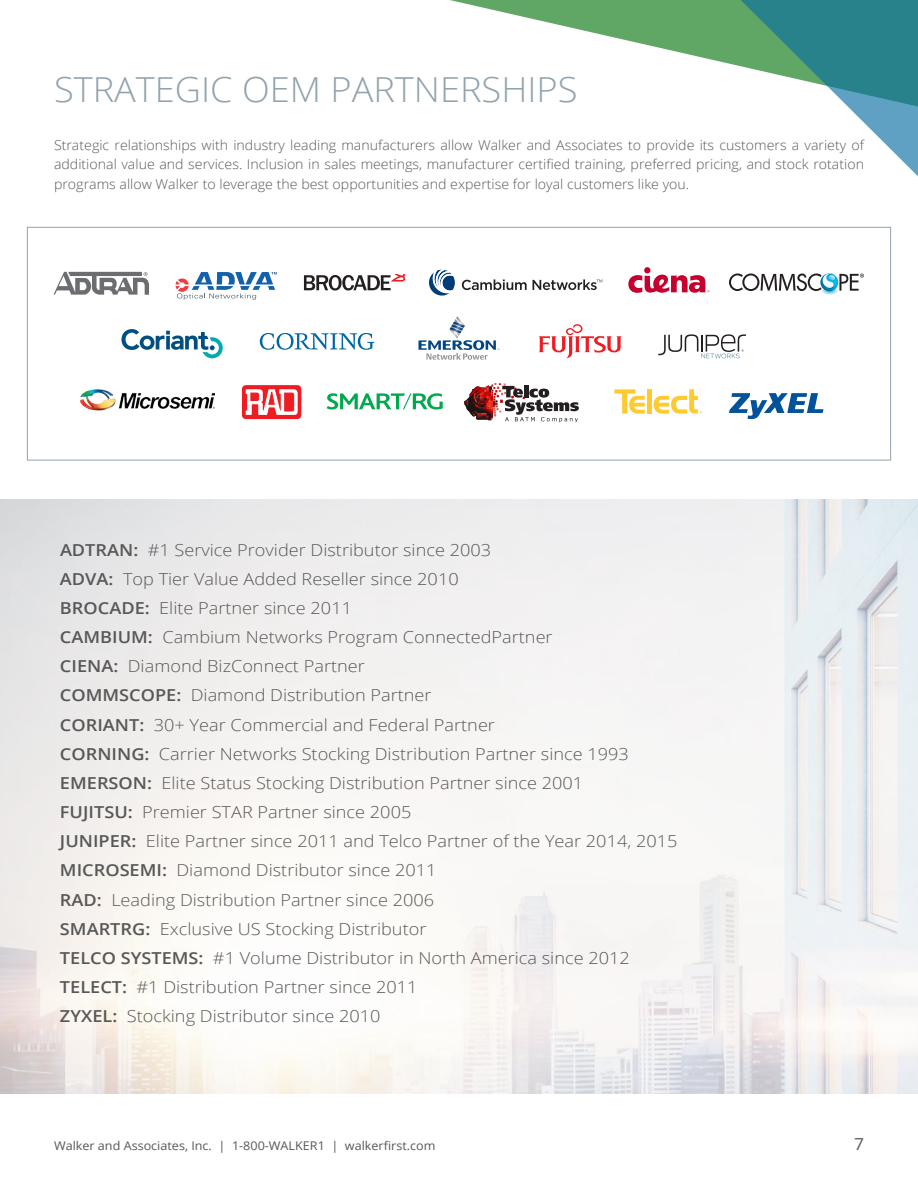
<style>
.page{position:relative;width:918px;height:1188px;background:#fff}
.page>*{position:absolute;margin:0;border:0;box-sizing:border-box;transform-origin:0 0}
.t1{font:300 34.5px "Open Sans";color:#92a3ad;scale:1.05 1}
.Main_Text{font:300 16.5px "Open Sans";color:#585858;scale:1.1 1}
.t2{font:16.5px "Open Sans";color:#585858;scale:1.05 1}
.Main_Text-2{font:300 13.5px/19.5px "Open Sans";color:#585858;text-align:justify;scale:1.05 1}
.t3{font:12px "Open Sans";color:#585858;scale:1.05 1}
.s1{font-weight:600}
</style>
<div class="page">
<svg style="left:450px;top:0;width:93px;height:22px"></svg>
<svg style="left:543px;top:0;width:375px;height:243px"></svg>
<img style="left:0;top:500px;width:918px;height:594px">
<svg style="left:304px;top:274px;width:100px;height:17px"></svg>
<svg style="left:54px;top:272px;width:95px;height:23px"></svg>
<svg style="left:176px;top:272px;width:101px;height:28px"></svg>
<svg style="left:462px;top:279px;width:140px;height:11px"></svg>
<svg style="left:429px;top:270px;width:26px;height:26px"></svg>
<svg style="left:628px;top:267px;width:81px;height:26px"></svg>
<svg style="left:122px;top:329px;width:101px;height:29px"></svg>
<svg style="left:260px;top:333px;width:115px;height:17px"></svg>
<svg style="left:539px;top:324px;width:83px;height:35px"></svg>
<svg style="left:419px;top:316px;width:81px;height:44px"></svg>
<svg style="left:658px;top:334px;width:88px;height:24px"></svg>
<svg style="left:729px;top:273px;width:135px;height:22px"></svg>
<svg style="left:654px;top:389px;width:48px;height:25px"></svg>
<div style="left:647px;top:389px;width:5px;height:25px;background:#ffca30"></div>
<svg style="left:614px;top:389px;width:31px;height:25px"></svg>
<img style="left:80px;top:389px;width:134px;height:22px">
<svg style="left:242px;top:385px;width:59px;height:34px"></svg>
<svg style="left:246px;top:390px;width:51px;height:24px"></svg>
<svg style="left:327px;top:393px;width:116px;height:17px"></svg>
<svg style="left:464px;top:383px;width:115px;height:39px"></svg>
<svg style="left:729px;top:393px;width:95px;height:26px"></svg>
<div style="left:27px;top:227px;width:864px;height:233px;border:1px solid #93a2b4"></div>
<p class="t1" style="left:54px;top:66px;width:500px">STRATEGIC OEM PARTNERSHIPS</p>
<p class="Main_Text-2" style="left:54px;top:135px;width:773px">Strategic relationships with industry leading manufacturers allow Walker and Associates to provide its customers a variety of additional value and services. Inclusion in sales meetings, manufacturer certified training, preferred pricing, and stock rotation programs allow Walker to leverage the best opportunities and expertise for loyal customers like you.</p>
<p class="Main_Text" style="left:60px;top:538px;width:394px"><span class="s1">ADTRAN:</span> #1 Service Provider Distributor since 2003</p>
<p class="Main_Text" style="left:60px;top:568px;width:364px"><span class="s1">ADVA:</span> Top Tier Value Added Reseller since 2010</p>
<p class="Main_Text" style="left:60px;top:597px;width:267px"><span class="s1">BROCADE:</span> Elite Partner since 2011</p>
<p class="Main_Text" style="left:60px;top:626px;width:449px"><span class="s1">CAMBIUM:</span> Cambium Networks Program ConnectedPartner</p>
<p class="Main_Text" style="left:60px;top:655px;width:279px"><span class="s1">CIENA:</span> Diamond BizConnect Partner</p>
<p class="Main_Text" style="left:60px;top:684px;width:339px"><span class="s1">COMMSCOPE:</span> Diamond Distribution Partner</p>
<p class="Main_Text" style="left:60px;top:713px;width:397px"><span class="s1">CORIANT:</span> 30+ Year Commercial and Federal Partner</p>
<p class="Main_Text" style="left:60px;top:742px;width:519px"><span class="s1">CORNING:</span> Carrier Networks Stocking Distribution Partner since 1993</p>
<p class="Main_Text" style="left:60px;top:772px;width:477px"><span class="s1">EMERSON:</span> Elite Status Stocking Distribution Partner since 2001</p>
<p class="Main_Text" style="left:60px;top:801px;width:321px"><span class="s1">FUJITSU:</span> Premier STAR Partner since 2005</p>
<p class="Main_Text" style="left:60px;top:830px;width:563px"><span class="s1">JUNIPER:</span> Elite Partner since 2011 and Telco Partner of the Year 2014, 2015</p>
<p class="Main_Text" style="left:60px;top:859px;width:344px"><span class="s1">MICROSEMI:</span> Diamond Distributor since 2011</p>
<p class="Main_Text" style="left:60px;top:888px;width:342px"><span class="s1">RAD:</span> Leading Distribution Partner since 2006</p>
<p class="Main_Text" style="left:60px;top:917px;width:335px"><span class="s1">SMARTRG:</span> Exclusive US Stocking Distributor</p>
<p class="Main_Text" style="left:60px;top:947px;width:520px"><span class="s1">TELCO SYSTEMS:</span> #1 Volume Distributor in North America since 2012</p>
<p class="Main_Text" style="left:60px;top:976px;width:327px"><span class="s1">TELECT:</span> #1 Distribution Partner since 2011</p>
<p class="Main_Text" style="left:60px;top:1005px;width:293px"><span class="s1">ZYXEL:</span> Stocking Distributor since 2010</p>
<p class="t3" style="left:54px;top:1138px;width:365px">Walker and Associates, Inc. | 1-800-WALKER1 | walkerfirst.com</p>
<p class="t2" style="left:854px;top:1133px;width:11px">7</p>
</div>
